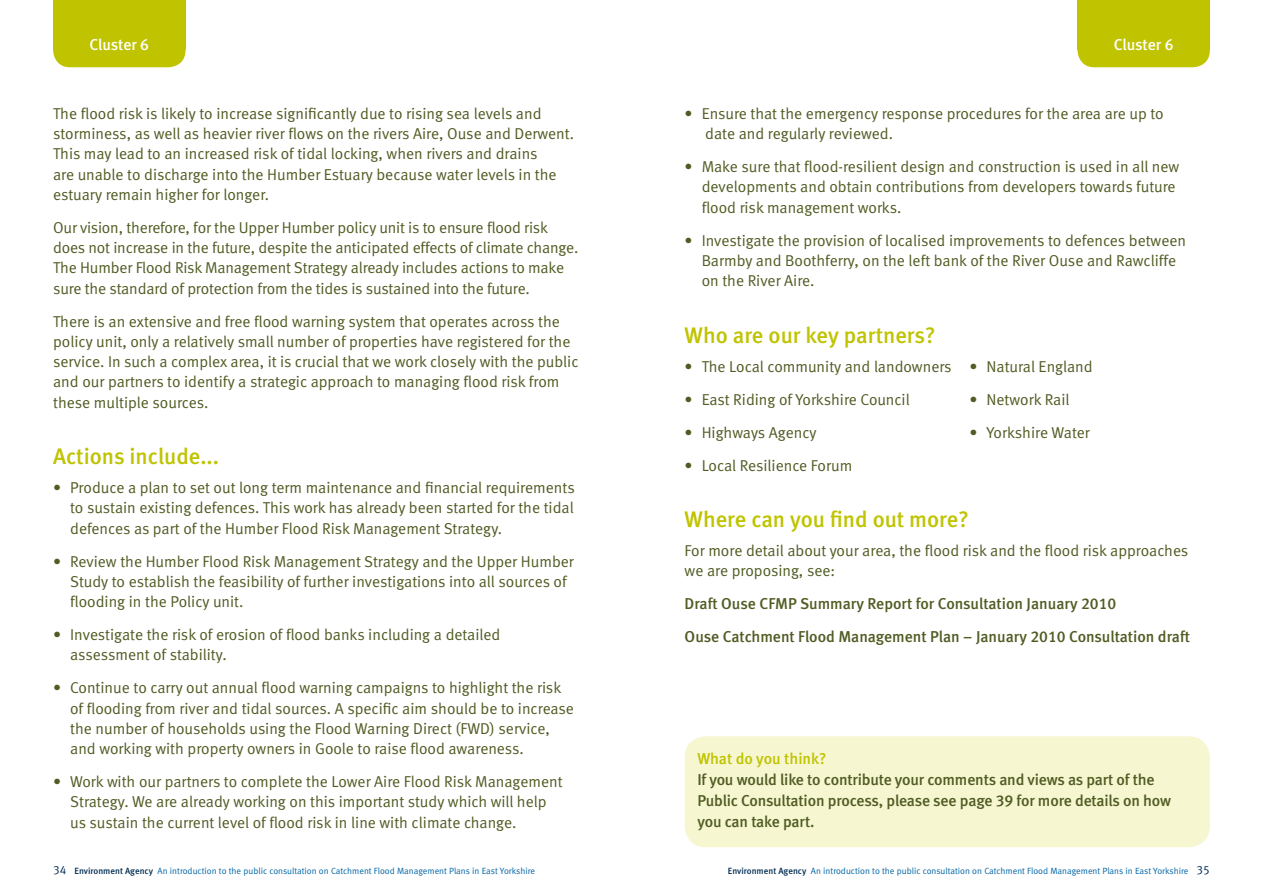
<style>
.page{position:relative;width:1263px;height:893px;background:#fff}
.page>*{position:absolute;margin:0;border:0;box-sizing:border-box;transform-origin:0 0}
.t1{font:500 22.5px "EA Meta";color:#bfc300}
.t2{font:15.75px/20.2px "EA Meta Normal";color:#505c23}
.t3{font:500 15.75px/21px "EA Meta";letter-spacing:-.01em;color:#505c23}
.t4{font:500 15.75px "EA Meta";letter-spacing:-.005em;color:#fff}
.t5{font:500 15.75px "EA Meta";color:#bfc300}
.t6{font:9px "EA Meta Normal";color:#0065a6}
.s1{font-size:12px;color:#002c52}
.s2{font-family:"EA Meta";font-weight:500;color:#002c52}
</style>
<div class="page">
<div style="left:53px;top:29px;width:132px;height:38px;background:#bfc300;border-radius:17px"></div>
<div style="left:53px;top:0;width:132px;height:49px;background:#bfc300"></div>
<div style="left:1077px;top:29px;width:133px;height:38px;background:#bfc300;border-radius:17px"></div>
<div style="left:1077px;top:0;width:133px;height:49px;background:#bfc300"></div>
<div style="left:685px;top:736px;width:525px;height:111px;background:#f6f6d0;border-radius:21px"></div>
<p class="t4" style="left:89px;top:36px;width:61px">Cluster 6</p>
<p class="t4" style="left:1114px;top:36px;width:61px">Cluster 6</p>
<p class="t2" style="left:53px;top:103px;width:522px">The flood risk is likely to increase significantly due to rising sea levels and storminess, as well as heavier river flows on the rivers Aire, Ouse and Derwent.<br>This may lead to an increased risk of tidal locking, when rivers and drains<br>are unable to discharge into the Humber Estuary because water levels in the estuary remain higher for longer.</p>
<p class="t2" style="left:53px;top:217px;width:527px">Our vision, therefore, for the Upper Humber policy unit is to ensure flood risk does not increase in the future, despite the anticipated effects of climate change.<br>The Humber Flood Risk Management Strategy already includes actions to make sure the standard of protection from the tides is sustained into the future.</p>
<p class="t2" style="left:53px;top:311px;width:527px">There is an extensive and free flood warning system that operates across the policy unit, only a relatively small number of properties have registered for the service. In such a complex area, it is crucial that we work closely with the public and our partners to identify a strategic approach to managing flood risk from these multiple sources.</p>
<h1 class="t1" style="left:53px;top:443px;width:167px">Actions include...</h1>
<p class="t2" style="left:70px;top:477px;width:506px;text-align:justify;text-indent:-17px">• Produce a plan to set out long term maintenance and financial requirements to sustain existing defences. This work has already been started for the tidal defences as part of the Humber Flood Risk Management Strategy.</p>
<p class="t2" style="left:70px;top:551px;width:505px;text-indent:-17px">• Review the Humber Flood Risk Management Strategy and the Upper Humber<br>Study to establish the feasibility of further investigations into all sources of flooding in the Policy unit.</p>
<p class="t2" style="left:70px;top:624px;width:432px;text-indent:-17px">• Investigate the risk of erosion of flood banks including a detailed assessment of stability.</p>
<p class="t2" style="left:70px;top:678px;width:505px;text-indent:-17px">• Continue to carry out annual flood warning campaigns to highlight the risk of flooding from river and tidal sources. A specific aim should be to increase the number of households using the Flood Warning Direct (FWD) service, and working with property owners in Goole to raise flood awareness.</p>
<p class="t2" style="left:70px;top:771px;width:494px;text-indent:-17px">• Work with our partners to complete the Lower Aire Flood Risk Management<br>Strategy. We are already working on this important study which will help us sustain the current level of flood risk in line with climate change.</p>
<p class="t2" style="left:705px;top:103px;width:460px;text-indent:-21px">• Ensure that the emergency response procedures for the area are up to date and regularly reviewed.</p>
<p class="t2" style="left:702px;top:156px;width:479px;text-indent:-17px">• Make sure that flood-resilient design and construction is used in all new developments and obtain contributions from developers towards future flood risk management works.</p>
<p class="t2" style="left:702px;top:230px;width:486px;text-indent:-17px">• Investigate the provision of localised improvements to defences between<br>Barmby and Boothferry, on the left bank of the River Ouse and Rawcliffe on the River Aire.</p>
<h1 class="t1" style="left:685px;top:322px;width:252px">Who are our key partners?</h1>
<p class="t2" style="left:685px;top:356px;width:409px">• The Local community and landowners • Natural England</p>
<p class="t2" style="left:685px;top:389px;width:227px">• East Riding of Yorkshire Council</p>
<p class="t2" style="left:969px;top:389px;width:101px">• Network Rail</p>
<p class="t2" style="left:685px;top:422px;width:133px">• Highways Agency</p>
<p class="t2" style="left:969px;top:422px;width:122px">• Yorkshire Water</p>
<p class="t2" style="left:685px;top:455px;width:169px">• Local Resilience Forum</p>
<h1 class="t1" style="left:685px;top:507px;width:286px">Where can you find out more?</h1>
<p class="t2" style="left:685px;top:540px;width:505px">For more detail about your area, the flood risk and the flood risk approaches we are proposing, see:</p>
<p class="t3" style="left:685px;top:587px;width:507px;line-height:33px">Draft Ouse CFMP Summary Report for Consultation January 2010<br>Ouse Catchment Flood Management Plan – January 2010 Consultation draft</p>
<p class="t5" style="left:697px;top:749px;width:131px">What do you think?</p>
<p class="t3" style="left:697px;top:769px;width:475px">If you would like to contribute your comments and views as part of the<br>Public Consultation process, please see page 39 for more details on how you can take part.</p>
<p class="t6" style="left:53px;top:865px;width:483px"><span class="s1">34</span> <span class="s2">Environment Agency</span> An introduction to the public consultation on Catchment Flood Management Plans in East Yorkshire</p>
<p class="t6" style="left:728px;top:865px;width:483px"><span class="s2">Environment Agency</span> An introduction to the public consultation on Catchment Flood Management Plans in East Yorkshire <span class="s1">35</span></p>
</div>
